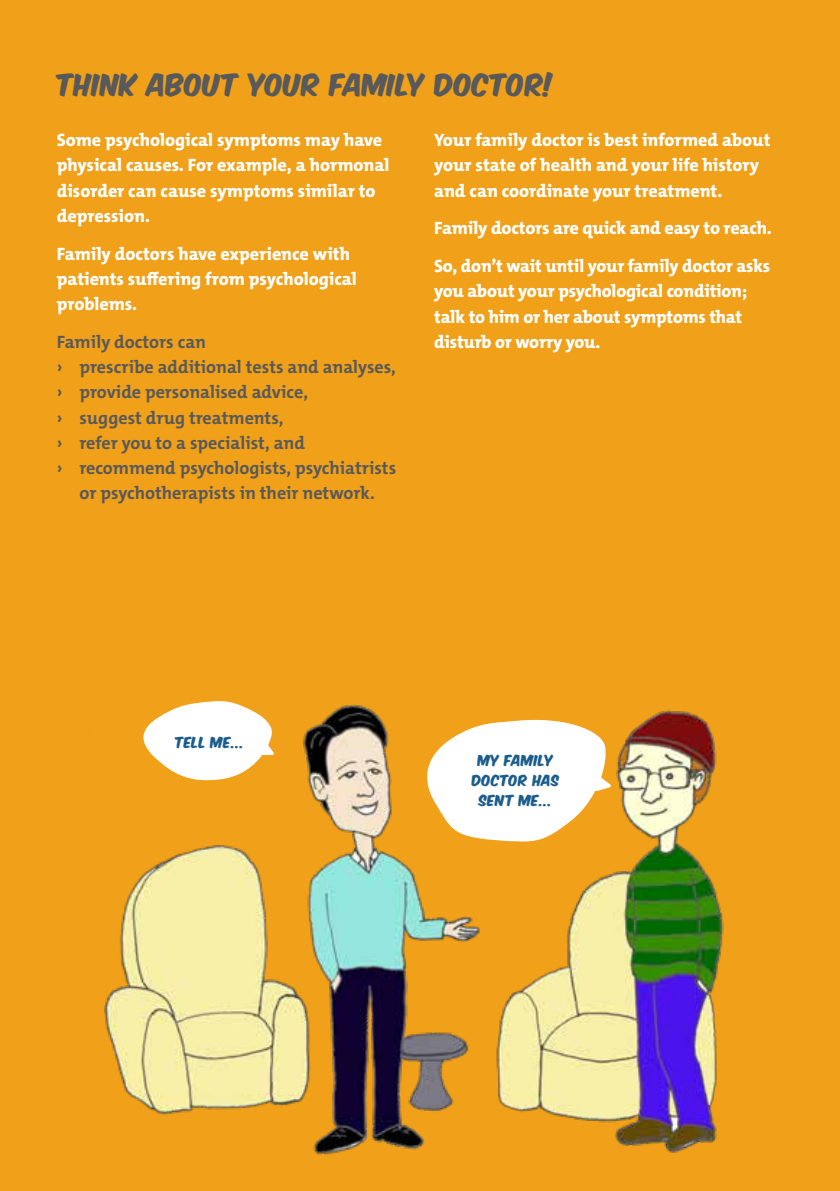
<style>
.page{position:relative;width:840px;height:1191px;background:#fff}
.page>*{position:absolute;margin:0;border:0;box-sizing:border-box;transform-origin:0 0}
.t1{font:26px "Komika Axis";letter-spacing:.015em;color:#58595b}
.t2{font:800 18px/25.2px "The Mix C5";letter-spacing:-.005em;color:#fff}
.t3{font:700 18px "The Mix C5";color:#58595b}
.t4{font:13px/20px "Komika Axis";letter-spacing:.035em;color:#1c5d8d;text-align:center}
</style>
<div class="page">
<div style="left:0;top:0;width:839px;height:1191px;background:#f0a019"></div>
<img style="left:104px;top:704px;width:620px;height:451px">
<svg style="left:137px;top:701px;width:138px;height:82px"></svg>
<svg style="left:420px;top:715px;width:191px;height:128px"></svg>
<h1 class="t1" style="left:57px;top:72px;width:498px">THINK ABOUT YOUR FAMILY DOCTOR!</h1>
<p class="t2" style="left:57px;top:128px;width:334px">Some psychological symptoms may have physical causes. For example, a hormonal disorder can cause symptoms similar to depression.</p>
<p class="t2" style="left:57px;top:241px;width:301px">Family doctors have experience with patients suffering from psychological problems.</p>
<p class="t3" style="left:57px;top:330px;width:151px">Family doctors can</p>
<p class="t3" style="left:57px;top:355px;width:340px">› prescribe additional tests and analyses,</p>
<p class="t3" style="left:57px;top:381px;width:252px">› provide personalised advice,</p>
<p class="t3" style="left:57px;top:406px;width:228px">› suggest drug treatments,</p>
<p class="t3" style="left:57px;top:431px;width:249px">› refer you to a specialist, and</p>
<p class="t3" style="left:57px;top:456px;width:341px">› recommend psychologists, psychiatrists</p>
<p class="t3" style="left:79px;top:481px;width:296px">or psychotherapists in their network.</p>
<p class="t2" style="left:434px;top:128px;width:338px">Your family doctor is best informed about your state of health and your life history and can coordinate your treatment.</p>
<p class="t2" style="left:434px;top:210px;width:339px;line-height:37.8px">Family doctors are quick and easy to reach.<br>So, don’t wait until your family doctor asks</p>
<p class="t2" style="left:434px;top:279px;width:314px">you about your psychological condition; talk to him or her about symptoms that disturb or worry you.</p>
<p class="t4" style="left:175px;top:733px;width:71px">TELL ME...</p>
<p class="t4" style="left:472px;top:751px;width:89px">MY FAMILY<br>DOCTOR HAS<br>SENT ME...</p>
</div>
